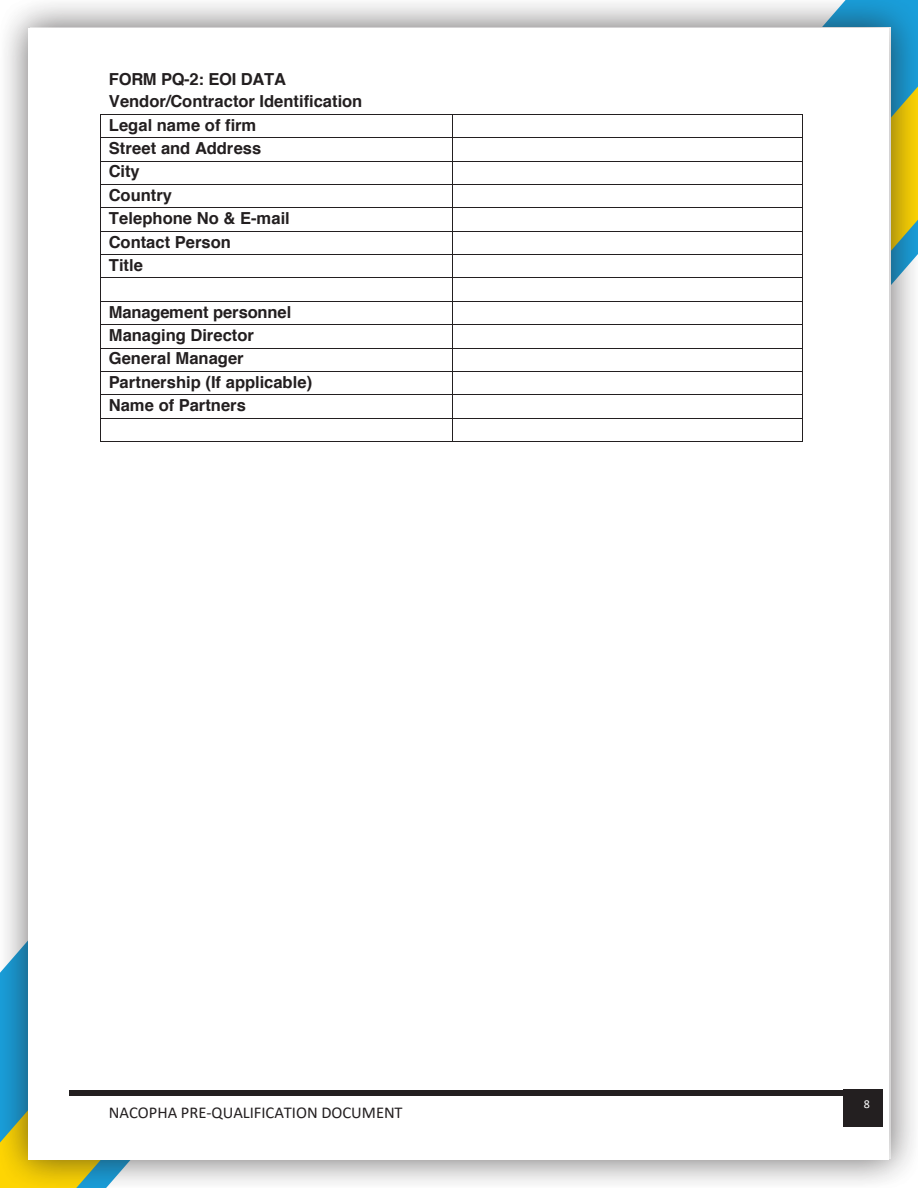
<style>
.page{position:relative;width:918px;height:1188px;background:#fff}
.page>*{position:absolute;margin:0;border:0;box-sizing:border-box;transform-origin:0 0}
.t1{font:700 16.5px/23.2px "Helvetica";color:#231f20}
.t2{font:16.5px "Calibri";color:#231f20}
.t3{font:12px "Calibri";color:#fff}
</style>
<div class="page">
<div style="left:0;top:0;width:918px;height:1188px;background:#231f20;opacity:.39"></div>
<div style="left:28px;top:28px;width:862px;height:1132px;background:#fff"></div>
<div style="left:843px;top:1089px;width:40px;height:37px;background:#231f20"></div>
<div style="left:70px;top:1090px;width:773px;height:5px;background:#231f20"></div>
<hr style="left:101px;top:114px;width:351px;height:1px;background:#231f20">
<hr style="left:453px;top:114px;width:349px;height:1px;background:#231f20">
<hr style="left:101px;top:137px;width:351px;height:1px;background:#231f20">
<hr style="left:453px;top:137px;width:349px;height:1px;background:#231f20">
<hr style="left:101px;top:161px;width:351px;height:1px;background:#231f20">
<hr style="left:453px;top:161px;width:349px;height:1px;background:#231f20">
<hr style="left:101px;top:184px;width:351px;height:1px;background:#231f20">
<hr style="left:453px;top:184px;width:349px;height:1px;background:#231f20">
<hr style="left:101px;top:208px;width:351px;height:1px;background:#231f20">
<hr style="left:453px;top:208px;width:349px;height:1px;background:#231f20">
<hr style="left:101px;top:231px;width:351px;height:1px;background:#231f20">
<hr style="left:453px;top:231px;width:349px;height:1px;background:#231f20">
<hr style="left:101px;top:254px;width:351px;height:1px;background:#231f20">
<hr style="left:453px;top:254px;width:349px;height:1px;background:#231f20">
<hr style="left:101px;top:278px;width:351px;height:1px;background:#231f20">
<hr style="left:453px;top:278px;width:349px;height:1px;background:#231f20">
<hr style="left:101px;top:301px;width:351px;height:1px;background:#231f20">
<hr style="left:453px;top:301px;width:349px;height:1px;background:#231f20">
<hr style="left:101px;top:324px;width:351px;height:1px;background:#231f20">
<hr style="left:453px;top:324px;width:349px;height:1px;background:#231f20">
<hr style="left:101px;top:348px;width:351px;height:1px;background:#231f20">
<hr style="left:453px;top:348px;width:349px;height:1px;background:#231f20">
<hr style="left:101px;top:371px;width:351px;height:1px;background:#231f20">
<hr style="left:453px;top:371px;width:349px;height:1px;background:#231f20">
<hr style="left:101px;top:394px;width:351px;height:1px;background:#231f20">
<hr style="left:453px;top:394px;width:349px;height:1px;background:#231f20">
<hr style="left:101px;top:418px;width:351px;height:1px;background:#231f20">
<hr style="left:453px;top:418px;width:349px;height:1px;background:#231f20">
<svg style="left:100px;top:114px;width:1px;height:328px"></svg>
<hr style="left:101px;top:441px;width:351px;height:1px;background:#231f20">
<svg style="left:452px;top:114px;width:1px;height:328px"></svg>
<hr style="left:453px;top:441px;width:349px;height:1px;background:#231f20">
<svg style="left:802px;top:114px;width:1px;height:328px"></svg>
<p class="t1" style="left:109px;top:67px;width:255px">FORM PQ-2: EOI DATA<br>Vendor/Contractor Identification<br>Legal name of firm<br>Street and Address<br>City<br>Country<br>Telephone No &amp; E-mail<br>Contact Person<br>Title</p>
<p class="t1" style="left:109px;top:300px;width:205px">Management personnel<br>Managing Director<br>General Manager<br>Partnership (If applicable)<br>Name of Partners</p>
<p class="t2" style="left:109px;top:1101px;width:295px">NACOPHA PRE-QUALIFICATION DOCUMENT</p>
<p class="t3" style="left:864px;top:1096px;width:8px">8</p>
</div>
